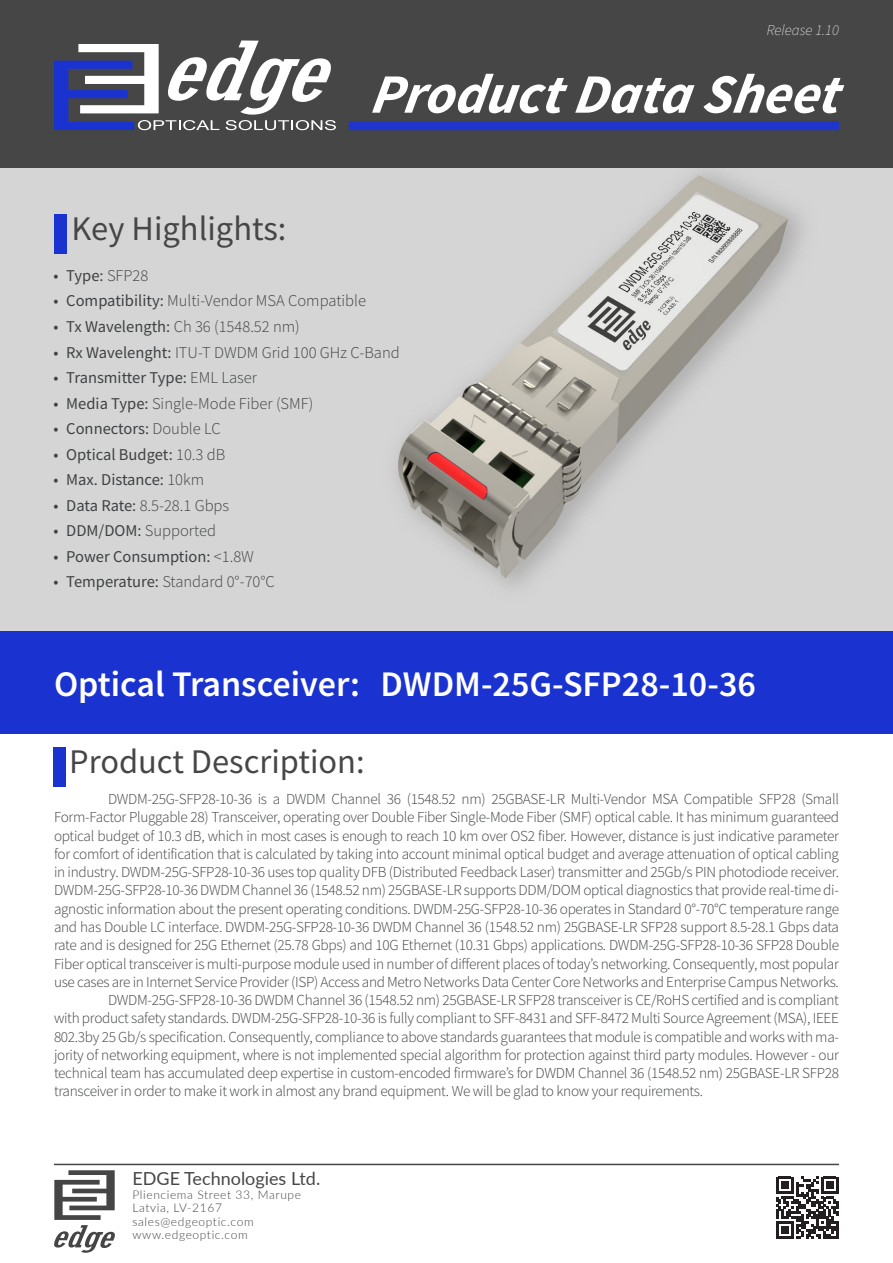
<style>
.page{position:relative;width:893px;height:1263px;background:#fff}
.page>*{position:absolute;margin:0;border:0;box-sizing:border-box;transform-origin:0 0}
.t1{font:italic 700 55.5px "Source Sans Pro";color:#fff}
.Nosaukums{font:600 36px "Source Sans Pro";color:#fff}
.t2{font:34.5px "Source Sans Pro";color:#464646}
.t3{font:18px "Lato";color:#464646}
.t4{font:300 16.5px "Source Sans Pro";color:#3e4143}
.t5{font:16.5px "Source Sans Pro";color:#3e4143}
.t6{font:300 15.15px "Source Sans Pro";letter-spacing:-.02em;color:#3e4143}
.t7{font:italic 200 15px "Source Sans Pro";color:#fff}
.t8{font:300 12px "Lato";letter-spacing:.05em;color:#464646}
.s1{font-weight:300}
.s2{font-weight:400}
</style>
<div class="page">
<div style="left:0;top:20px;width:893px;height:611px;background:#d5d5d5"></div>
<img style="left:396px;top:172px;width:409px;height:414px">
<div style="left:0;top:0;width:893px;height:168px;background:#464646"></div>
<svg style="left:54px;top:40px;width:282px;height:90px"></svg>
<div style="left:0;top:631px;width:893px;height:102px;background:#1a33d0"></div>
<div style="left:349px;top:121px;width:490px;height:9px;background:#1f35ce"></div>
<hr style="left:54px;top:1164px;width:785px;height:1px;background:#464646">
<svg style="left:54px;top:1170px;width:61px;height:83px"></svg>
<svg style="left:776px;top:1177px;width:62px;height:62px"></svg>
<div style="left:53px;top:747px;width:13px;height:40px;background:#1a33d0"></div>
<div style="left:54px;top:214px;width:13px;height:40px;background:#1a33d0"></div>
<p class="t7" style="left:767px;top:21px;width:74px">Release 1.10</p>
<p class="t1" style="left:370px;top:57px;width:481px">ProductData Sheet</p>
<p class="t2" style="left:72px;top:206px;width:216px">Key Highlights:</p>
<p class="t5" style="left:54px;top:265px;width:96px">• Type: <span class="s1">SFP28</span></p>
<p class="t4" style="left:54px;top:291px;width:314px"><span class="s2">• Compatibility:</span> Multi-Vendor MSA Compatible</p>
<p class="t4" style="left:54px;top:316px;width:248px"><span class="s2">• Tx Wavelength:</span> Ch 36 (1548.52 nm)</p>
<p class="t4" style="left:54px;top:342px;width:348px"><span class="s2">• Rx Wavelenght:</span> ITU-T DWDM Grid 100 GHz C-Band</p>
<p class="t5" style="left:54px;top:367px;width:205px">• Transmitter Type: <span class="s1">EML Laser</span></p>
<p class="t4" style="left:54px;top:393px;width:261px"><span class="s2">• Media Type:</span> Single-Mode Fiber (SMF)</p>
<p class="t5" style="left:54px;top:418px;width:169px">• Connectors: <span class="s1">Double LC</span></p>
<p class="t5" style="left:54px;top:443px;width:173px">• Optical Budget: <span class="s1">10.3 dB</span></p>
<p class="t5" style="left:54px;top:469px;width:152px">• Max. Distance: <span class="s1">10km</span></p>
<p class="t4" style="left:54px;top:495px;width:177px"><span class="s2">• Data Rate:</span> 8.5-28.1 Gbps</p>
<p class="t5" style="left:54px;top:520px;width:164px">• DDM/DOM: <span class="s1">Supported</span></p>
<p class="t5" style="left:54px;top:545px;width:202px">• Power Consumption: <span class="s1">&lt;1.8W</span></p>
<p class="t4" style="left:54px;top:571px;width:223px"><span class="s2">• Temperature:</span> Standard 0°-70°C</p>
<p class="Nosaukums" style="left:54px;top:660px;width:308px">Optical Transceiver:</p>
<p class="t2" style="left:69px;top:739px;width:297px">Product Description:</p>
<p class="Nosaukums" style="left:381px;top:660px;width:377px">DWDM-25G-SFP28-10-36</p>
<p class="t6" style="left:108px;top:790px;width:732px">DWDM-25G-SFP28-10-36 is a DWDM Channel 36 (1548.52 nm) 25GBASE-LR Multi-Vendor MSA Compatible SFP28 (Small</p>
<p class="t6" style="left:54px;top:808px;width:787px">Form-Factor Pluggable 28) Transceiver, operating over Double Fiber Single-Mode Fiber (SMF) optical cable. It has minimum guaranteed</p>
<p class="t6" style="left:54px;top:826px;width:786px">optical budget of 10.3 dB, which in most cases is enough to reach 10 km over OS2 fiber. However, distance is just indicative parameter</p>
<p class="t6" style="left:54px;top:844px;width:786px">for comfort of identification that is calculated by taking into account minimal optical budget and average attenuation of optical cabling</p>
<p class="t6" style="left:54px;top:863px;width:786px">in industry. DWDM-25G-SFP28-10-36 uses top quality DFB (Distributed Feedback Laser) transmitter and 25Gb/s PIN photodiode receiver.</p>
<p class="t6" style="left:54px;top:881px;width:786px">DWDM-25G-SFP28-10-36 DWDM Channel 36 (1548.52 nm) 25GBASE-LR supports DDM/DOM optical diagnostics that provide real-time di-</p>
<p class="t6" style="left:54px;top:899px;width:786px">agnostic information about the present operating conditions. DWDM-25G-SFP28-10-36 operates in Standard 0°-70°C temperature range</p>
<p class="t6" style="left:54px;top:918px;width:787px">and has Double LC interface. DWDM-25G-SFP28-10-36 DWDM Channel 36 (1548.52 nm) 25GBASE-LR SFP28 support 8.5-28.1 Gbps data</p>
<p class="t6" style="left:54px;top:936px;width:786px">rate and is designed for 25G Ethernet (25.78 Gbps) and 10G Ethernet (10.31 Gbps) applications. DWDM-25G-SFP28-10-36 SFP28 Double</p>
<p class="t6" style="left:54px;top:954px;width:786px">Fiber optical transceiver is multi-purpose module used in number of different places of today’s networking. Consequently, most popular</p>
<p class="t6" style="left:54px;top:972px;width:786px">use cases are in Internet Service Provider (ISP) Access and Metro Networks Data Center Core Networks and Enterprise Campus Networks.</p>
<p class="t6" style="left:108px;top:991px;width:732px">DWDM-25G-SFP28-10-36 DWDM Channel 36 (1548.52 nm) 25GBASE-LR SFP28 transceiver is CE/RoHS certified and is compliant</p>
<p class="t6" style="left:54px;top:1009px;width:786px">with product safety standards. DWDM-25G-SFP28-10-36 is fully compliant to SFF-8431 and SFF-8472 Multi Source Agreement (MSA), IEEE</p>
<p class="t6" style="left:54px;top:1027px;width:786px">802.3by 25 Gb/s specification. Consequently, compliance to above standards guarantees that module is compatible and works with ma-</p>
<p class="t6" style="left:54px;top:1045px;width:786px">jority of networking equipment, where is not implemented special algorithm for protection against third party modules. However - our</p>
<p class="t6" style="left:54px;top:1064px;width:787px">technical team has accumulated deep expertise in custom-encoded firmware’s for DWDM Channel 36 (1548.52 nm) 25GBASE-LR SFP28</p>
<p class="t6" style="left:54px;top:1082px;width:651px">transceiver in order to make it work in almost any brand equipment. We will be glad to know your requirements.</p>
<p class="t3" style="left:132px;top:1166px;width:189px">EDGE Technologies Ltd.</p>
<p class="t8" style="left:132px;top:1186px;width:170px">Plienciema Street 33, Marupe</p>
<p class="t8" style="left:132px;top:1200px;width:91px">Latvia, LV-2167</p>
<p class="t8" style="left:132px;top:1213px;width:123px">sales@edgeoptic.com</p>
<p class="t8" style="left:132px;top:1227px;width:117px">www.edgeoptic.com</p>
</div>
